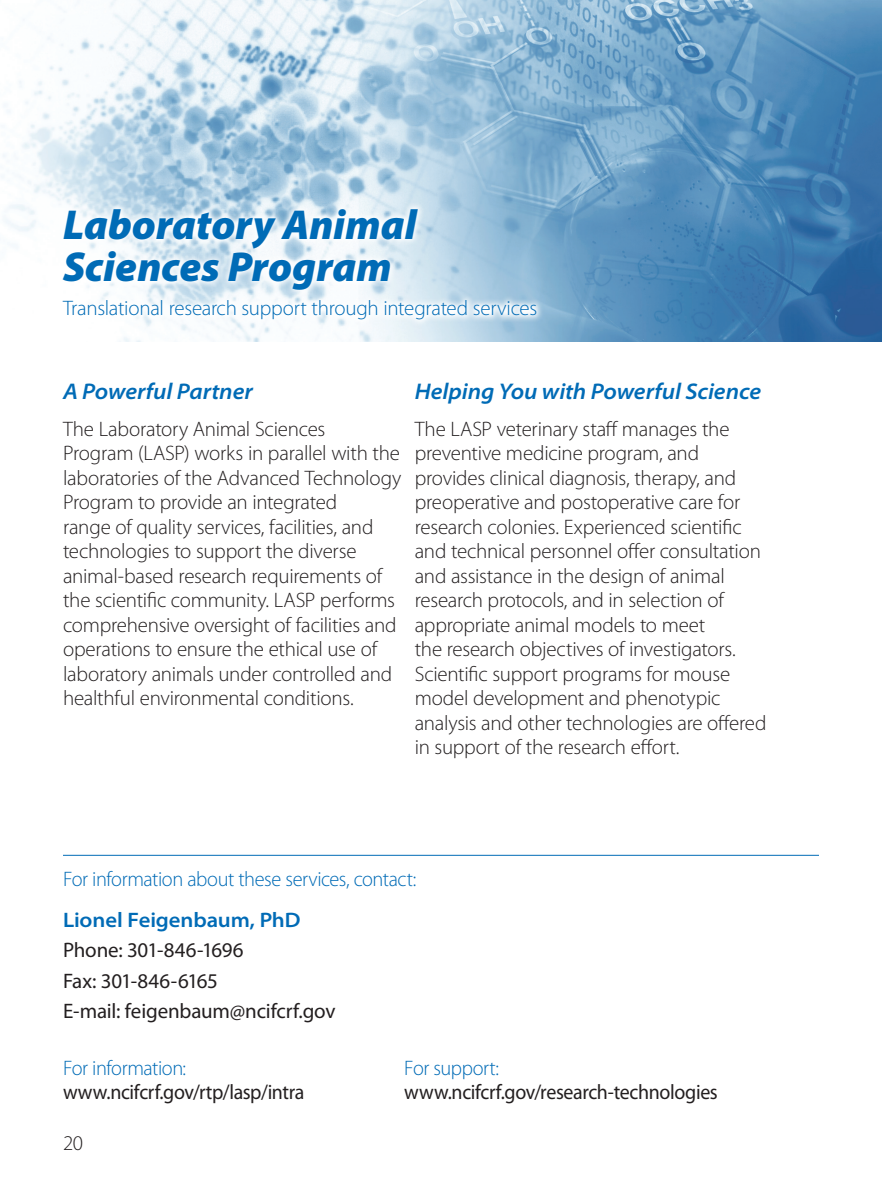
<style>
.page{position:relative;width:882px;height:1197px;background:#fff}
.page>*{position:absolute;margin:0;border:0;box-sizing:border-box;transform-origin:0 0}
._1_01_-_Laboratory_n{font:italic 900 42px/42px "Myriad Pro";color:#006bb6}
._2_02_-_Subhead{font:italic 600 semi-expanded 22.75px "Myriad Pro";letter-spacing:-.005em;color:#006bb6}
._3_01_-_Body_text{font:300 21px/24.5px "Myriad Pro";letter-spacing:-.015em;color:#231f20}
._4_01_-_For_informat{font:300 21px "Myriad Pro";letter-spacing:-.02em;color:#006bb6}
._4_04_-_Web_address{font:21px "Myriad Pro";letter-spacing:-.02em;color:#231f20;scale:.95 1}
._4_03_-_Contact_info{font:21px "Myriad Pro";letter-spacing:-.01em;color:#231f20}
._1_02_-_Tagline{font:300 21px "Myriad Pro";letter-spacing:-.015em;color:#006bb6}
._4_02_-_Contact_pers{font:600 semi-expanded 21px "Myriad Pro";letter-spacing:-.005em;color:#006bb6}
</style>
<div class="page">
<img style="left:1px;top:0;width:881px;height:341px">
<hr style="left:63px;top:855px;width:756px;height:1px;background:#006bb6">
<svg style="left:53px;top:200px;width:797px;height:142px"></svg>
<p class="_1_01_-_Laboratory_n" style="left:63px;top:204px;width:355px">Laboratory Animal<br>Sciences Program</p>
<p class="_1_02_-_Tagline" style="left:63px;top:296px;width:476px">Translational research support through integrated services</p>
<p class="_2_02_-_Subhead" style="left:63px;top:379px;width:191px">A Powerful Partner</p>
<p class="_3_01_-_Body_text" style="left:63px;top:417px;width:340px">The Laboratory Animal Sciences<br>Program (LASP) works in parallel with the laboratories of the Advanced Technology Program to provide an integrated<br>range of quality services, facilities, and technologies to support the diverse animal-based research requirements of the scientific community. LASP performs comprehensive oversight of facilities and operations to ensure the ethical use of laboratory animals under controlled and healthful environmental conditions.</p>
<p class="_2_02_-_Subhead" style="left:415px;top:379px;width:348px">Helping You with Powerful Science</p>
<p class="_3_01_-_Body_text" style="left:415px;top:417px;width:353px">The LASP veterinary staff manages the preventive medicine program, and provides clinical diagnosis, therapy, and preoperative and postoperative care for research colonies. Experienced scientific and technical personnel offer consultation and assistance in the design of animal research protocols, and in selection of appropriate animal models to meet<br>the research objectives of investigators.<br>Scientific support programs for mouse model development and phenotypic analysis and other technologies are offered in support of the research effort.</p>
<p class="_4_01_-_For_informat" style="left:63px;top:867px;width:355px">For information about these services, contact:</p>
<p class="_4_02_-_Contact_pers" style="left:63px;top:908px;width:239px">Lionel Feigenbaum, PhD</p>
<p class="_4_03_-_Contact_info" style="left:63px;top:937px;width:182px">Phone: 301-846-1696</p>
<p class="_4_03_-_Contact_info" style="left:63px;top:968px;width:156px">Fax: 301-846-6165</p>
<p class="_4_03_-_Contact_info" style="left:63px;top:998px;width:274px">E-mail: feigenbaum@ncifcrf.gov</p>
<p class="_4_01_-_For_informat" style="left:63px;top:1056px;width:125px">For information:</p>
<p class="_4_04_-_Web_address" style="left:63px;top:1079px;width:256px">www.ncifcrf.gov/rtp/lasp/intra</p>
<p class="_4_01_-_For_informat" style="left:404px;top:1056px;width:96px">For support:</p>
<p class="_4_04_-_Web_address" style="left:404px;top:1079px;width:332px">www.ncifcrf.gov/research-technologies</p>
<p class="_3_01_-_Body_text" style="left:63px;top:1131px;width:21px">20</p>
</div>
